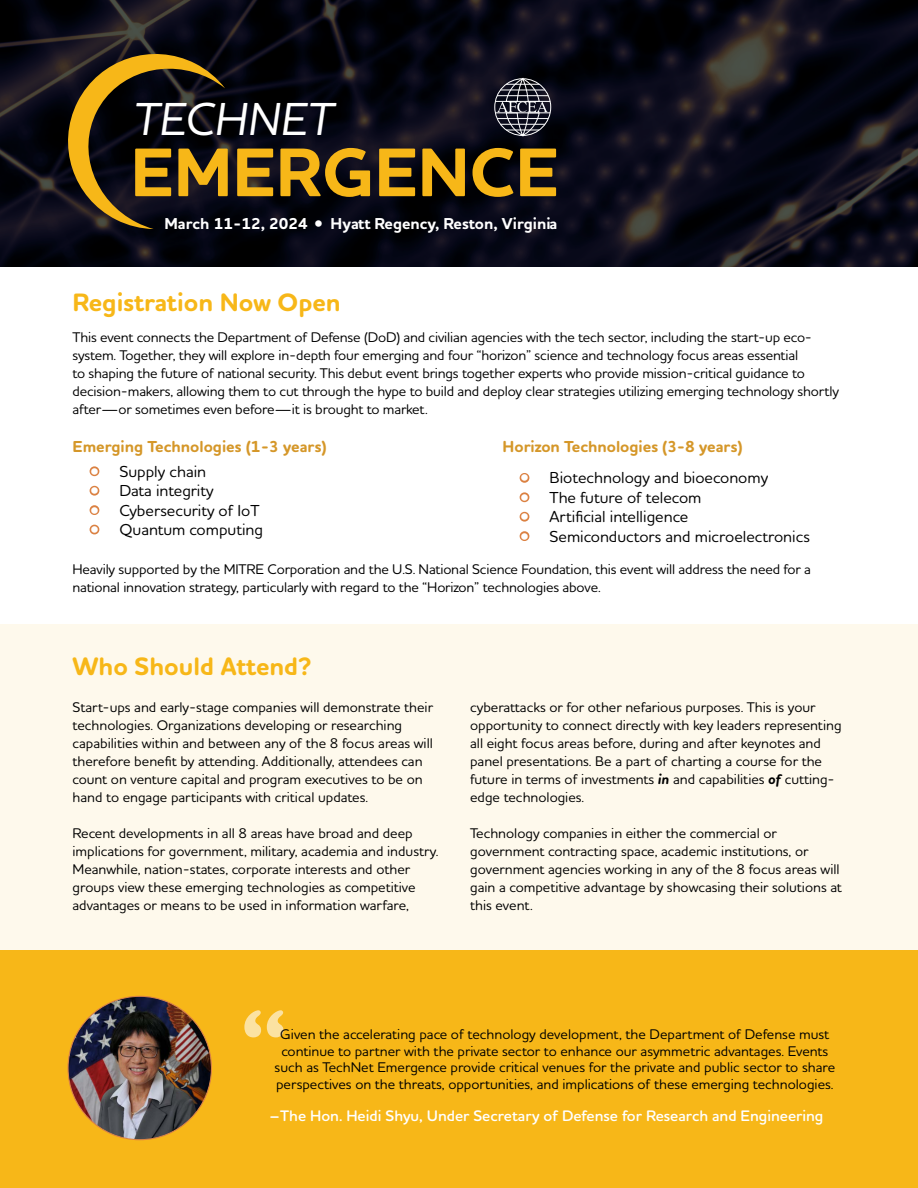
<style>
.page{position:relative;width:918px;height:1188px;background:#fff}
.page>*{position:absolute;margin:0;border:0;box-sizing:border-box;transform-origin:0 0}
.t1{font:700 69.9px "Houschka Pro";color:#f7b718}
.t2{font:italic 500 47.1px "Houschka Pro";color:#fff}
.t3{font:700 25.65px "Houschka Rounded";color:#f7b718}
.t4{font:500 16.2px "Houschka Rounded";color:#000}
.t5{font:700 16.2px "Houschka Rounded";color:#d59729}
.t6{font:700 16.05px "Houschka Pro";color:#fff}
.t7{font:600 15.6px "Houschka Rounded";color:#fff}
.t8{font:500 14.25px/18px "Houschka Rounded";color:#000}
.s1{font-weight:300}
.s2{color:#db8142}
.s3{font-weight:700;font-style:italic}
</style>
<div class="page">
<div style="left:0;top:625px;width:918px;height:326px;background:#fef9ec"></div>
<div style="left:0;top:950px;width:918px;height:238px;background:#f7b718"></div>
<svg style="left:0;top:0;width:918px;height:267px;background:#0b0b15"></svg>
<svg style="left:56px;top:42px;width:169px;height:187px;background:#2e2415"></svg>
<hr style="left:495px;top:101px;width:55px;height:1px;background:#fff">
<hr style="left:495px;top:113px;width:55px;height:1px;background:#fff">
<svg style="left:497px;top:78px;width:51px;height:58px;background:#4a4b55"></svg>
<img style="left:68px;top:996px;width:143px;height:144px;border-radius:72px">
<svg style="left:244px;top:1010px;width:40px;height:27px"></svg>
<h2 class="t2" style="left:134px;top:89px;width:201px">TECHNET</h2>
<h1 class="t1" style="left:131px;top:127px;width:430px">EMERGENCE</h1>
<p class="t6" style="left:164px;top:213px;width:395px">March 11-12, 2024 <span class="s1">•</span> Hyatt Regency, Reston, Virginia</p>
<h3 class="t3" style="left:72px;top:286px;width:270px">Registration Now Open</h3>
<p class="t8" style="left:72px;top:327px;width:768px">This event connects the Department of Defense (DoD) and civilian agencies with the tech sector, including the start-up eco&shy;system. Together, they will explore in-depth four emerging and four “horizon” science and technology focus areas essential<br>to shaping the future of national security. This debut event brings together experts who provide mission-critical guidance to decision-makers, allowing them to cut through the hype to build and deploy clear strategies utilizing emerging technology shortly after—or sometimes even before—it is brought to market.</p>
<p class="t5" style="left:73px;top:436px;width:256px">Emerging Technologies (1-3 years)</p>
<p class="t5" style="left:503px;top:436px;width:242px">Horizon Technologies (3-8 years)</p>
<p class="t4" style="left:90px;top:461px;width:117px"><span class="s2">•</span> Supply chain</p>
<p class="t4" style="left:90px;top:480px;width:125px"><span class="s2">•</span> Data integrity</p>
<p class="t4" style="left:90px;top:500px;width:171px"><span class="s2">•</span> Cybersecurity of IoT</p>
<p class="t4" style="left:90px;top:519px;width:174px"><span class="s2">•</span> Quantum computing</p>
<p class="t4" style="left:520px;top:467px;width:249px"><span class="s2">•</span> Biotechnology and bioeconomy</p>
<p class="t4" style="left:520px;top:487px;width:183px"><span class="s2">•</span> The future of telecom</p>
<p class="t4" style="left:520px;top:506px;width:169px"><span class="s2">•</span> Artificial intelligence</p>
<p class="t4" style="left:520px;top:526px;width:291px"><span class="s2">•</span> Semiconductors and microelectronics</p>
<p class="t8" style="left:73px;top:560px;width:740px">Heavily supported by the MITRE Corporation and the U.S. National Science Foundation, this event will address the need for a national innovation strategy, particularly with regard to the “Horizon” technologies above.</p>
<h3 class="t3" style="left:73px;top:650px;width:241px">Who Should Attend?</h3>
<p class="t8" style="left:73px;top:698px;width:362px">Start-ups and early-stage companies will demonstrate their technologies. Organizations developing or researching capabilities within and between any of the 8 focus areas will therefore benefit by attending. Additionally, attendees can count on venture capital and program executives to be on hand to engage participants with critical updates.</p>
<p class="t8" style="left:73px;top:824px;width:367px">Recent developments in all 8 areas have broad and deep implications for government, military, academia and industry.<br>Meanwhile, nation-states, corporate interests and other groups view these emerging technologies as competitive advantages or means to be used in information warfare,</p>
<p class="t8" style="left:470px;top:698px;width:373px">cyberattacks or for other nefarious purposes. This is your opportunity to connect directly with key leaders representing all eight focus areas before, during and after keynotes and panel presentations. Be a part of charting a course for the future in terms of investments <span class="s3">in</span> and capabilities <span class="s3">of</span> cutting&shy;edge technologies.</p>
<p class="t8" style="left:470px;top:823px;width:373px">Technology companies in either the commercial or government contracting space, academic institutions, or government agencies working in any of the 8 focus areas will gain a competitive advantage by showcasing their solutions at this event.</p>
<p class="t8" style="left:275px;top:1026px;width:562px;line-height:16.5px;text-align:center">Given the accelerating pace of technology development, the Department of Defense must continue to partner with the private sector to enhance our asymmetric advantages. Events such as TechNet Emergence provide critical venues for the private and public sector to share perspectives on the threats, opportunities, and implications of these emerging technologies.</p>
<p class="t7" style="left:269px;top:1106px;width:556px">–The Hon. Heidi Shyu, Under Secretary of Defense for Research and Engineering</p>
</div>
